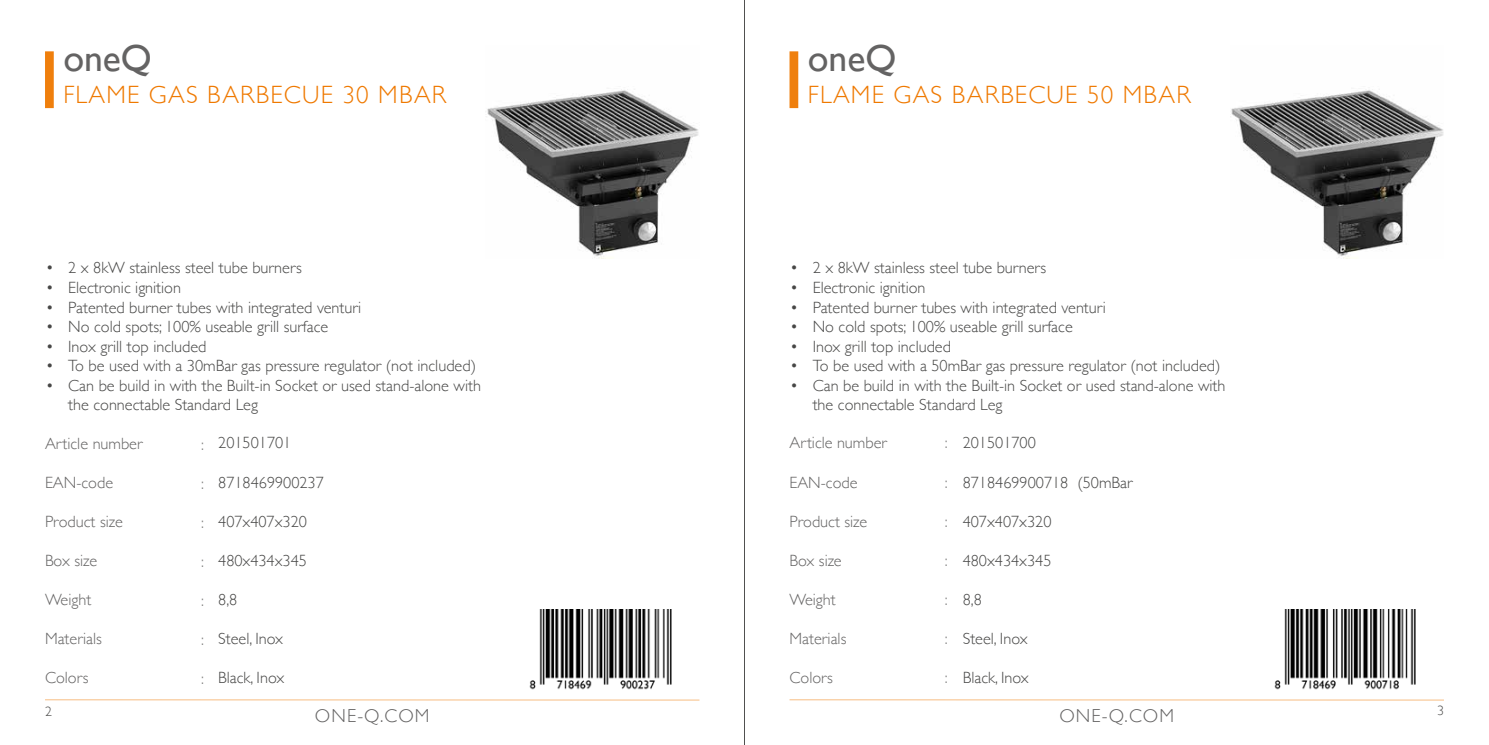
<style>
.page{position:relative;width:1489px;height:745px;background:#fff}
.page>*{position:absolute;margin:0;border:0;box-sizing:border-box;transform-origin:0 0}
.t1{font:37.62px "Gill Sans";color:#646363}
.t2{font:300 25px "Gill Sans";letter-spacing:.05em;color:#ef7900}
.t3{font:300 18.75px "Gill Sans";letter-spacing:.06em;color:#646363}
.t4{font:300 16.25px/19.5px "Gill Sans";color:#474746}
.t5{font:300 16.25px "Gill Sans";color:#646363}
.t6{font:300 16.25px "Gill Sans";color:#7d7d7c}
.t7{font:300 13.75px "Gill Sans";color:#4a4a49}
</style>
<div class="page">
<hr style="left:45px;top:699px;width:654px;height:1px;background:#ef7900">
<hr style="left:789px;top:699px;width:654px;height:1px;background:#ef7900">
<hr style="left:744px;top:0;width:1px;height:744px;background:#474746">
<img style="left:486px;top:89px;width:213px;height:169px">
<div style="left:45px;top:51px;width:9px;height:57px;background:#ef7f0d"></div>
<img style="left:529px;top:609px;width:143px;height:81px">
<img style="left:1230px;top:89px;width:213px;height:169px">
<div style="left:789px;top:51px;width:9px;height:57px;background:#ef7f0d"></div>
<img style="left:1274px;top:609px;width:142px;height:81px">
<h1 class="t1" style="left:63px;top:36px;width:90px">oneQ</h1>
<h2 class="t2" style="left:63px;top:75px;width:384px">FLAME GAS BARBECUE 30 MBAR</h2>
<p class="t4" style="left:46px;top:257px;width:257px">• 2 x 8kW stainless steel tube burners</p>
<p class="t4" style="left:46px;top:277px;width:137px">• Electronic ignition</p>
<p class="t4" style="left:46px;top:296px;width:317px">• Patented burner tubes with integrated venturi</p>
<p class="t4" style="left:46px;top:316px;width:284px">• No cold spots; 100% useable grill surface</p>
<p class="t4" style="left:46px;top:335px;width:162px">• Inox grill top included</p>
<p class="t4" style="left:46px;top:355px;width:432px">• To be used with a 30mBar gas pressure regulator (not included)</p>
<p class="t4" style="left:68px;top:374px;width:414px;text-indent:-23px">• Can be build in with the Built-in Socket or used stand-alone with the connectable Standard Leg</p>
<p class="t4" style="left:218px;top:432px;width:75px">201501701</p>
<p class="t4" style="left:218px;top:471px;width:107px">8718469900237</p>
<p class="t4" style="left:218px;top:510px;width:90px">407x407x320</p>
<p class="t4" style="left:218px;top:549px;width:90px">480x434x345</p>
<p class="t4" style="left:218px;top:588px;width:21px">8,8</p>
<p class="t4" style="left:218px;top:627px;width:66px">Steel, Inox</p>
<p class="t4" style="left:218px;top:666px;width:68px">Black, Inox</p>
<p class="t5" style="left:45px;top:430px;width:99px">Article number</p>
<p class="t5" style="left:45px;top:469px;width:70px">EAN-code</p>
<p class="t5" style="left:45px;top:508px;width:79px">Product size</p>
<p class="t5" style="left:45px;top:547px;width:54px">Box size</p>
<p class="t5" style="left:45px;top:586px;width:48px">Weight</p>
<p class="t5" style="left:45px;top:625px;width:58px">Materials</p>
<p class="t5" style="left:45px;top:664px;width:45px">Colors</p>
<p class="t6" style="left:201px;top:431px;width:4px">:</p>
<p class="t6" style="left:201px;top:470px;width:4px">:</p>
<p class="t6" style="left:201px;top:509px;width:4px">:</p>
<p class="t6" style="left:201px;top:548px;width:4px">:</p>
<p class="t6" style="left:201px;top:587px;width:4px">:</p>
<p class="t6" style="left:201px;top:626px;width:4px">:</p>
<p class="t6" style="left:201px;top:665px;width:4px">:</p>
<h1 class="t1" style="left:807px;top:36px;width:90px">oneQ</h1>
<h2 class="t2" style="left:807px;top:75px;width:384px">FLAME GAS BARBECUE 50 MBAR</h2>
<p class="t4" style="left:790px;top:257px;width:257px">• 2 x 8kW stainless steel tube burners</p>
<p class="t4" style="left:790px;top:277px;width:137px">• Electronic ignition</p>
<p class="t4" style="left:790px;top:296px;width:317px">• Patented burner tubes with integrated venturi</p>
<p class="t4" style="left:790px;top:316px;width:284px">• No cold spots; 100% useable grill surface</p>
<p class="t4" style="left:790px;top:335px;width:162px">• Inox grill top included</p>
<p class="t4" style="left:790px;top:355px;width:432px">• To be used with a 50mBar gas pressure regulator (not included)</p>
<p class="t4" style="left:812px;top:374px;width:414px;text-indent:-23px">• Can be build in with the Built-in Socket or used stand-alone with the connectable Standard Leg</p>
<p class="t4" style="left:962px;top:432px;width:75px">201501700</p>
<p class="t4" style="left:962px;top:471px;width:171px">8718469900718 (50mBar</p>
<p class="t4" style="left:962px;top:510px;width:90px">407x407x320</p>
<p class="t4" style="left:962px;top:549px;width:90px">480x434x345</p>
<p class="t4" style="left:962px;top:588px;width:21px">8,8</p>
<p class="t4" style="left:962px;top:627px;width:66px">Steel, Inox</p>
<p class="t4" style="left:962px;top:666px;width:68px">Black, Inox</p>
<p class="t5" style="left:789px;top:430px;width:99px">Article number</p>
<p class="t5" style="left:789px;top:469px;width:70px">EAN-code</p>
<p class="t5" style="left:789px;top:508px;width:79px">Product size</p>
<p class="t5" style="left:789px;top:547px;width:54px">Box size</p>
<p class="t5" style="left:789px;top:586px;width:48px">Weight</p>
<p class="t5" style="left:789px;top:625px;width:58px">Materials</p>
<p class="t5" style="left:789px;top:664px;width:45px">Colors</p>
<p class="t6" style="left:944px;top:430px;width:4px">:</p>
<p class="t6" style="left:944px;top:469px;width:4px">:</p>
<p class="t6" style="left:944px;top:508px;width:4px">:</p>
<p class="t6" style="left:944px;top:547px;width:4px">:</p>
<p class="t6" style="left:944px;top:586px;width:4px">:</p>
<p class="t6" style="left:944px;top:625px;width:4px">:</p>
<p class="t6" style="left:944px;top:664px;width:4px">:</p>
<p class="t7" style="left:45px;top:700px;width:8px">2</p>
<p class="t7" style="left:1436px;top:699px;width:8px">3</p>
<p class="t3" style="left:315px;top:701px;width:116px">ONE-Q.COM</p>
<p class="t3" style="left:1059px;top:701px;width:116px">ONE-Q.COM</p>
</div>
